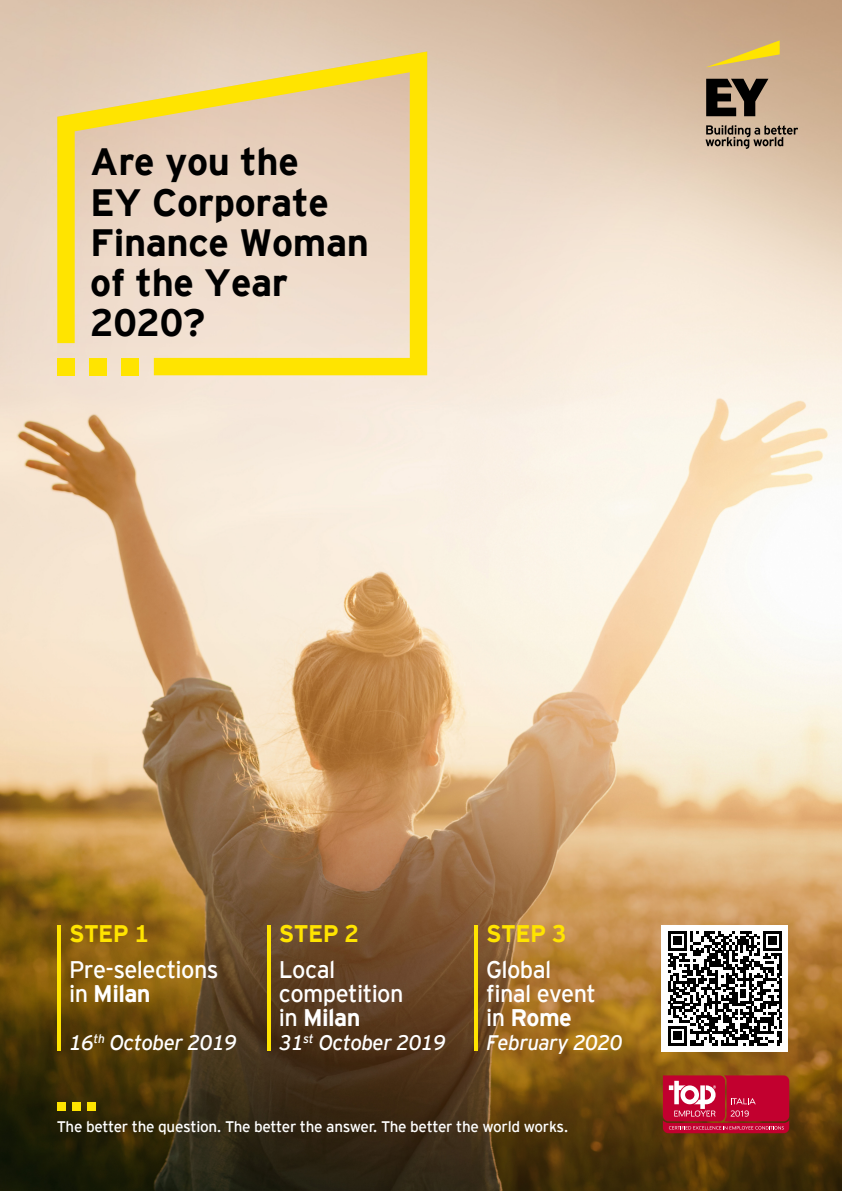
<style>
.page{position:relative;width:842px;height:1191px;background:#fff}
.page>*{position:absolute;margin:0;border:0;box-sizing:border-box;transform-origin:0 0}
.t1{font:700 38px/40px "EY Interstate";letter-spacing:-.01em;color:#000}
.t2{font:24px/24px "EY Interstate";letter-spacing:-.025em;color:#fff}
.t3{font:700 24px "EY Interstate";letter-spacing:-.025em;color:#ffe400}
.t4{font:italic 300 21px "EY Interstate";letter-spacing:-.025em;color:#fff}
.t5{font:15.3px "EY Interstate";letter-spacing:-.02em;color:#fff}
.s1{font-weight:700}
</style>
<div class="page">
<img style="left:0;top:0;width:842px;height:1191px">
<svg style="left:705px;top:40px;width:75px;height:27px;background:#d7b969"></svg>
<svg style="left:705px;top:79px;width:93px;height:70px;background:#907d6a"></svg>
<svg style="left:663px;top:1075px;width:126px;height:58px;background:#c52246"></svg>
<svg style="left:57px;top:52px;width:370px;height:323px;background:#edd7a1"></svg>
<div style="left:58px;top:1102px;width:8px;height:8px;background:#ffe400"></div>
<div style="left:73px;top:1102px;width:8px;height:8px;background:#ffe400"></div>
<div style="left:87px;top:1102px;width:9px;height:8px;background:#ffe400"></div>
<div style="left:661px;top:925px;width:127px;height:126px;background:#fff"></div>
<svg style="left:668px;top:931px;width:114px;height:114px"></svg>
<hr style="left:58px;top:925px;width:3px;height:125px;background:#ffe400">
<hr style="left:267px;top:925px;width:4px;height:125px;background:#ffe400">
<hr style="left:475px;top:925px;width:3px;height:125px;background:#ffe400">
<h1 class="t1" style="left:90px;top:140px;width:280px">Are you the<br>EY Corporate<br>Finance Woman of the Year<br>2020?</h1>
<p class="t3" style="left:69px;top:916px;width:82px">STEP 1</p>
<p class="t2" style="left:69px;top:956px;width:151px">Pre-selections in <span class="s1">Milan</span></p>
<p class="t4" style="left:69px;top:1028px;width:169px">16<sup>th</sup> October 2019</p>
<p class="t3" style="left:279px;top:916px;width:82px">STEP 2</p>
<p class="t2" style="left:279px;top:956px;width:126px">Local competition in <span class="s1">Milan</span></p>
<p class="t4" style="left:279px;top:1028px;width:169px">31<sup>st</sup> October 2019</p>
<p class="t3" style="left:486px;top:916px;width:82px">STEP 3</p>
<p class="t2" style="left:486px;top:956px;width:111px">Global final event in <span class="s1">Rome</span></p>
<p class="t4" style="left:486px;top:1028px;width:138px">February 2020</p>
<p class="t5" style="left:57px;top:1115px;width:513px">The better the question. The better the answer. The better the world works.</p>
</div>
